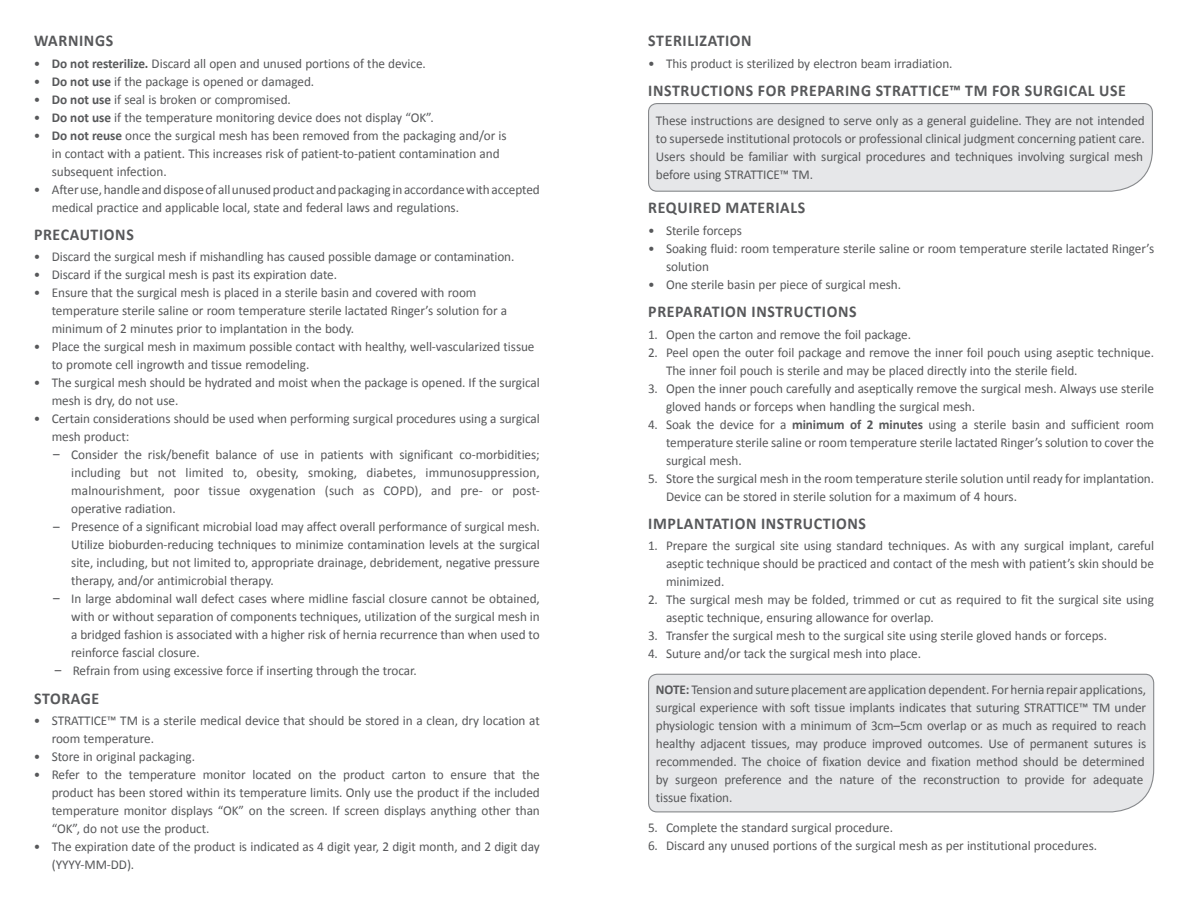
<style>
.page{position:relative;width:1188px;height:918px;background:#fff}
.page>*{position:absolute;margin:0;border:0;box-sizing:border-box;transform-origin:0 0}
.Subhead{font:700 16.5px "Calibri";letter-spacing:.04em;color:#57585a;scale:.96 1}
.Bullet_hanging{font:13.5px/18px "Calibri";letter-spacing:-.005em;color:#57585a}
.hanging_indent{font:13.5px/18px "Calibri";letter-spacing:-.005em;color:#57585a}
.FL_Body_Text{font:13.5px/18px "Calibri";letter-spacing:-.01em;color:#57585a}
.hanging_indent_last{font:13.5px/18px "Calibri";letter-spacing:-.005em;color:#57585a}
.s1{font-weight:700}
</style>
<div class="page">
<div style="left:648px;top:103px;width:505px;height:89px;background:#e6e7e9"></div>
<div style="left:648px;top:673px;width:507px;height:140px;background:#e6e7e9"></div>
<p class="Subhead" style="left:34px;top:30px;width:84px">WARNINGS</p>
<p class="Bullet_hanging" style="left:34px;top:54px;width:394px">• <span class="s1">Do not resterilize.</span> Discard all open and unused portions of the device.</p>
<p class="Bullet_hanging" style="left:34px;top:72px;width:282px">• <span class="s1">Do not use</span> if the package is opened or damaged.</p>
<p class="Bullet_hanging" style="left:34px;top:90px;width:259px">• <span class="s1">Do not use</span> if seal is broken or compromised.</p>
<p class="Bullet_hanging" style="left:34px;top:108px;width:402px">• <span class="s1">Do not use</span> if the temperature monitoring device does not display “OK”.</p>
<p class="Bullet_hanging" style="left:52px;top:126px;width:457px;text-indent:-18px">• <span class="s1">Do not reuse</span> once the surgical mesh has been removed from the packaging and/or is in contact with a patient. This increases risk of patient-to-patient contamination and subsequent infection.</p>
<p class="hanging_indent_last" style="left:52px;top:180px;width:490px;text-indent:-18px">• After use, handle and dispose of all unused product and packaging in accordance with accepted medical practice and applicable local, state and federal laws and regulations.</p>
<p class="Subhead" style="left:34px;top:224px;width:105px">PRECAUTIONS</p>
<p class="Bullet_hanging" style="left:34px;top:248px;width:482px">• Discard the surgical mesh if mishandling has caused possible damage or contamination.</p>
<p class="Bullet_hanging" style="left:34px;top:266px;width:305px">• Discard if the surgical mesh is past its expiration date.</p>
<p class="Bullet_hanging" style="left:52px;top:284px;width:457px;text-indent:-18px">• Ensure that the surgical mesh is placed in a sterile basin and covered with room temperature sterile saline or room temperature sterile lactated Ringer’s solution for a minimum of 2 minutes prior to implantation in the body.</p>
<p class="Bullet_hanging" style="left:52px;top:338px;width:484px;text-indent:-18px">• Place the surgical mesh in maximum possible contact with healthy, well-vascularized tissue to promote cell ingrowth and tissue remodeling.</p>
<p class="Bullet_hanging" style="left:52px;top:374px;width:490px;text-indent:-18px">• The surgical mesh should be hydrated and moist when the package is opened. If the surgical mesh is dry, do not use.</p>
<p class="Bullet_hanging" style="left:52px;top:410px;width:490px;text-indent:-18px">• Certain considerations should be used when performing surgical procedures using a surgical mesh product:</p>
<p class="Bullet_hanging" style="left:71px;top:446px;width:470px;text-align:justify;text-indent:-18px">– Consider the risk/benefit balance of use in patients with significant co-morbidities; including but not limited to, obesity, smoking, diabetes, immunosuppression, malnourishment, poor tissue oxygenation (such as COPD), and pre- or post&shy;operative radiation.</p>
<p class="Bullet_hanging" style="left:71px;top:518px;width:470px;text-align:justify;text-indent:-18px">– Presence of a significant microbial load may affect overall performance of surgical mesh.<br>Utilize bioburden-reducing techniques to minimize contamination levels at the surgical site, including, but not limited to, appropriate drainage, debridement, negative pressure therapy, and/or antimicrobial therapy.</p>
<p class="Bullet_hanging" style="left:71px;top:590px;width:470px;text-align:justify;text-indent:-18px">– In large abdominal wall defect cases where midline fascial closure cannot be obtained, with or without separation of components techniques, utilization of the surgical mesh in a bridged fashion is associated with a higher risk of hernia recurrence than when used to reinforce fascial closure.</p>
<p class="Bullet_hanging" style="left:55px;top:662px;width:363px">– Refrain from using excessive force if inserting through the trocar.</p>
<p class="Subhead" style="left:34px;top:688px;width:70px">STORAGE</p>
<p class="Bullet_hanging" style="left:52px;top:712px;width:490px;text-indent:-18px">• STRATTICE™ TM is a sterile medical device that should be stored in a clean, dry location at room temperature.</p>
<p class="Bullet_hanging" style="left:34px;top:748px;width:163px">• Store in original packaging.</p>
<p class="Bullet_hanging" style="left:52px;top:766px;width:490px;text-align:justify;text-indent:-18px">• Refer to the temperature monitor located on the product carton to ensure that the product has been stored within its temperature limits. Only use the product if the included temperature monitor displays “OK” on the screen. If screen displays anything other than “OK”, do not use the product.</p>
<p class="Bullet_hanging" style="left:52px;top:838px;width:490px;text-indent:-18px">• The expiration date of the product is indicated as 4 digit year, 2 digit month, and 2 digit day (YYYY-MM-DD).</p>
<p class="Subhead" style="left:648px;top:30px;width:109px">STERILIZATION</p>
<p class="hanging_indent_last" style="left:648px;top:54px;width:306px">• This product is sterilized by electron beam irradiation.</p>
<p class="Subhead" style="left:648px;top:80px;width:499px">INSTRUCTIONS FOR PREPARING STRATTICE™ TM FOR SURGICAL USE</p>
<p class="FL_Body_Text" style="left:656px;top:112px;width:490px">These instructions are designed to serve only as a general guideline. They are not intended to supersede institutional protocols or professional clinical judgment concerning patient care.<br>Users should be familiar with surgical procedures and techniques involving surgical mesh before using STRATTICE™ TM.</p>
<p class="Subhead" style="left:648px;top:197px;width:165px">REQUIRED MATERIALS</p>
<p class="Bullet_hanging" style="left:648px;top:221px;width:95px">• Sterile forceps</p>
<p class="Bullet_hanging" style="left:666px;top:239px;width:490px;text-indent:-18px">• Soaking fluid: room temperature sterile saline or room temperature sterile lactated Ringer’s solution</p>
<p class="hanging_indent_last" style="left:648px;top:275px;width:255px">• One sterile basin per piece of surgical mesh.</p>
<p class="Subhead" style="left:648px;top:301px;width:219px">PREPARATION INSTRUCTIONS</p>
<p class="hanging_indent" style="left:648px;top:325px;width:265px">1. Open the carton and remove the foil package.</p>
<p class="hanging_indent" style="left:666px;top:343px;width:490px;text-indent:-18px">2. Peel open the outer foil package and remove the inner foil pouch using aseptic technique.<br>The inner foil pouch is sterile and may be placed directly into the sterile field.</p>
<p class="hanging_indent" style="left:666px;top:379px;width:490px;text-indent:-18px">3. Open the inner pouch carefully and aseptically remove the surgical mesh. Always use sterile gloved hands or forceps when handling the surgical mesh.</p>
<p class="hanging_indent" style="left:666px;top:415px;width:490px;text-align:justify;text-indent:-18px">4. Soak the device for a <span class="s1">minimum of 2 minutes</span> using a sterile basin and sufficient room temperature sterile saline or room temperature sterile lactated Ringer’s solution to cover the surgical mesh.</p>
<p class="hanging_indent_last" style="left:666px;top:469px;width:490px;text-indent:-18px">5. Store the surgical mesh in the room temperature sterile solution until ready for implantation.<br>Device can be stored in sterile solution for a maximum of 4 hours.</p>
<p class="Subhead" style="left:648px;top:513px;width:228px">IMPLANTATION INSTRUCTIONS</p>
<p class="hanging_indent" style="left:666px;top:537px;width:490px;text-align:justify;text-indent:-18px">1. Prepare the surgical site using standard techniques. As with any surgical implant, careful aseptic technique should be practiced and contact of the mesh with patient’s skin should be minimized.</p>
<p class="hanging_indent" style="left:666px;top:591px;width:490px;text-indent:-18px">2. The surgical mesh may be folded, trimmed or cut as required to fit the surgical site using aseptic technique, ensuring allowance for overlap.</p>
<p class="hanging_indent" style="left:648px;top:627px;width:461px">3. Transfer the surgical mesh to the surgical site using sterile gloved hands or forceps.</p>
<p class="hanging_indent" style="left:648px;top:645px;width:275px">4. Suture and/or tack the surgical mesh into place.</p>
<p class="FL_Body_Text" style="left:656px;top:681px;width:492px"><span class="s1">NOTE:</span> Tension and suture placement are application dependent. For hernia repair applications, surgical experience with soft tissue implants indicates that suturing STRATTICE™ TM under physiologic tension with a minimum of 3cm–5cm overlap or as much as required to reach healthy adjacent tissues, may produce improved outcomes. Use of permanent sutures is recommended. The choice of fixation device and fixation method should be determined by surgeon preference and the nature of the reconstruction to provide for adequate tissue fixation.</p>
<p class="hanging_indent" style="left:648px;top:818px;width:247px">5. Complete the standard surgical procedure.</p>
<p class="hanging_indent" style="left:648px;top:836px;width:451px">6. Discard any unused portions of the surgical mesh as per institutional procedures.</p>
</div>
